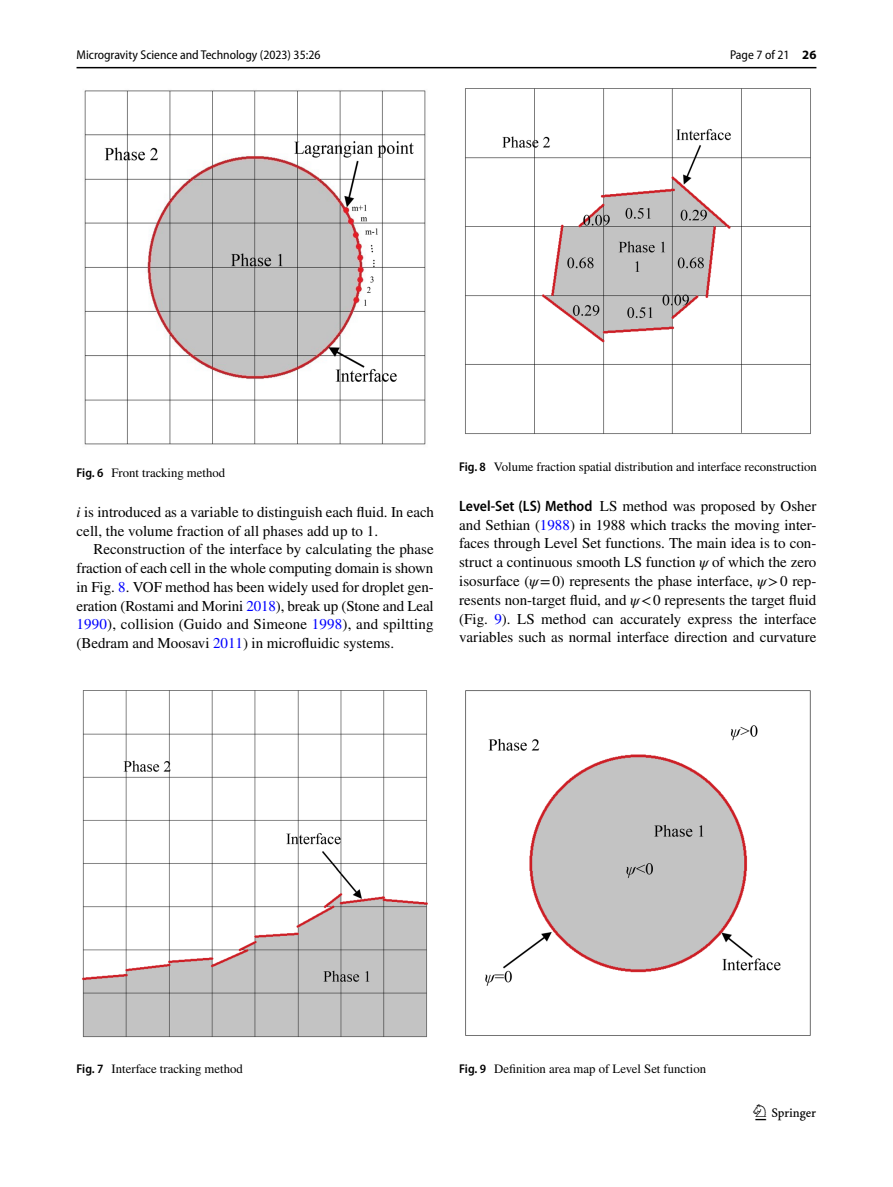
<style>
.page{position:relative;width:893px;height:1187px;background:#fff}
.page>*{position:absolute;margin:0;border:0;box-sizing:border-box;transform-origin:0 0}
.t1{font:22.5px "Springnew Regular 3";color:#000}
.t2{font:15px/18.8px "STIX";color:#000;text-align:justify}
.t3{font:12.75px "STIX";letter-spacing:-.005em;color:#000}
.t4{font:semi-condensed 12.75px "Myriad Pro";color:#000}
.s1{font-weight:700;font-stretch:normal}
.s2{font-family:"Myriad Pro";font-weight:600;font-stretch:semi-condensed}
.s3{font-style:italic}
.s4{color:#00f}
</style>
<div class="page">
<hr style="left:77px;top:67px;width:739px;height:1px;background:#000">
<img style="left:84px;top:90px;width:342px;height:355px">
<img style="left:82px;top:690px;width:346px;height:347px">
<img style="left:465px;top:88px;width:346px;height:346px">
<img style="left:465px;top:690px;width:346px;height:346px">
<p class="t4" style="left:77px;top:48px;width:245px">Microgravity Science and Technology (2023) 35:26</p>
<p class="t4" style="left:730px;top:48px;width:88px">Page 7 of 21 <span class="s1">26</span></p>
<p class="t3" style="left:77px;top:463px;width:150px"><span class="s2">Fig. 6</span> Front tracking method</p>
<p class="t2" style="left:77px;top:503px;width:359px"><span class="s3">i</span> is introduced as a variable to distinguish each fluid. In each cell, the volume fraction of all phases add up to 1.</p>
<p class="t2" style="left:77px;top:541px;width:359px;text-indent:17px">Reconstruction of the interface by calculating the phase fraction of each cell in the whole computing domain is shown in Fig. <span class="s4">8</span>. VOF method has been widely used for droplet gen&shy;eration (Rostami and Morini <span class="s4">2018</span>), break up (Stone and Leal <span class="s4">1990</span>), collision (Guido and Simeone <span class="s4">1998</span>), and spiltting (Bedram and Moosavi <span class="s4">2011</span>) in microfluidic systems.</p>
<p class="t3" style="left:459px;top:458px;width:359px"><span class="s2">Fig. 8</span> Volume fraction spatial distribution and interface reconstruction</p>
<p class="t2" style="left:459px;top:497px;width:359px"><span class="s2">Level‑Set (LS) Method</span> LS method was proposed by Osher and Sethian (<span class="s4">1988</span>) in 1988 which tracks the moving inter&shy;faces through Level Set functions. The main idea is to con&shy;struct a continuous smooth LS function <span class="s3">ψ</span> of which the zero isosurface (<span class="s3">ψ</span>=0) represents the phase interface, <span class="s3">ψ</span>&gt;0 rep&shy;resents non-target fluid, and <span class="s3">ψ</span>&lt;0 represents the target fluid (Fig. <span class="s4">9</span>). LS method can accurately express the interface variables such as normal interface direction and curvature</p>
<p class="t3" style="left:77px;top:1060px;width:168px"><span class="s2">Fig. 7</span> Interface tracking method</p>
<p class="t3" style="left:459px;top:1059px;width:248px"><span class="s2">Fig. 9</span> Definition area map of Level Set function</p>
<h1 class="t1" style="left:755px;top:1104px;width:62px">1 3</h1>
</div>
